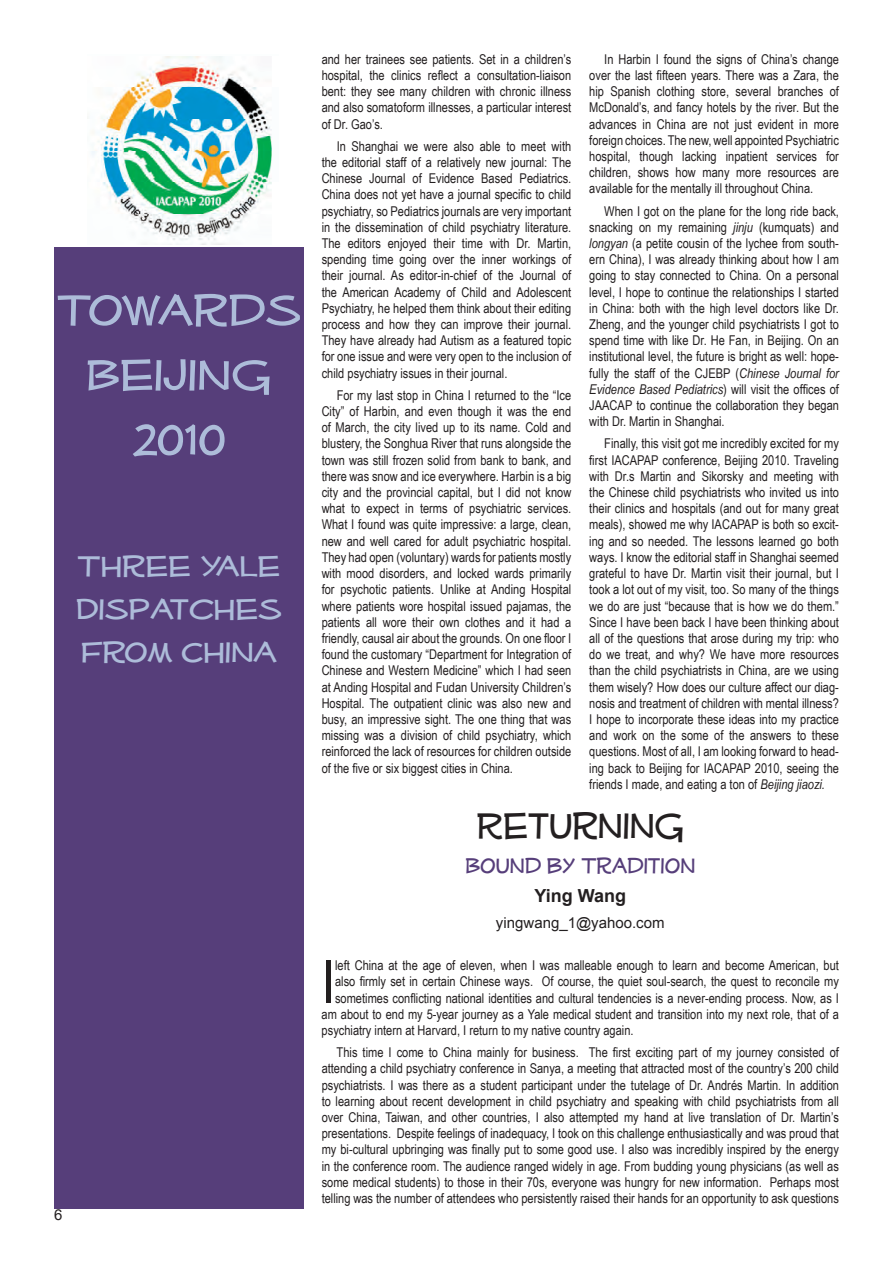
<style>
.page{position:relative;width:893px;height:1263px;background:#fff}
.page>*{position:absolute;margin:0;border:0;box-sizing:border-box;transform-origin:0 0}
.t1{font:58.8px "Arial Narrow";color:#231f20}
.t2{font:54px/64.8px "Mufferaw";color:#adbcd9;text-align:center;scale:1.14 1}
.t3{font:45px "Mufferaw";color:#231f20}
.t4{font:36px/43.2px "Mufferaw";color:#adbcd9;text-align:justify;scale:1.14 1}
.t5{font:27px "Mufferaw";color:#563e7a}
.t6{font:700 18px "Arial";color:#231f20}
.t7{font:15px "Arial";color:#231f20}
.t8{font:13.5px/16.2px "Arial Narrow";color:#231f20;text-align:justify}
.s1{font-style:italic}
</style>
<div class="page">
<img style="left:91px;top:56px;width:181px;height:188px">
<div style="left:54px;top:248px;width:250px;height:961px;background:#563e7a"></div>
<p class="t2" style="left:57px;top:277px;width:215px">Towards<br>Beijing<br>2010</p>
<p class="t4" style="left:76px;top:544px;width:182px">Three Yale Dispatches From China</p>
<p class="t7" style="left:54px;top:1205px;width:10px">6</p>
<p class="t8" style="left:322px;top:50px;width:251px">and her trainees see patients. Set in a children’s hospital, the clinics reflect a consultation-liaison bent: they see many children with chronic illness and also somatoform illnesses, a particular interest of Dr. Gao’s.</p>
<p class="t8" style="left:322px;top:137px;width:251px;text-indent:15px">In Shanghai we were also able to meet with the editorial staff of a relatively new journal: The Chinese Journal of Evidence Based Pediatrics.<br>China does not yet have a journal specific to child psychiatry, so Pediatrics journals are very important in the dissemination of child psychiatry literature.<br>The editors enjoyed their time with Dr. Martin, spending time going over the inner workings of their journal. As editor-in-chief of the Journal of the American Academy of Child and Adolescent Psychiatry, he helped them think about their editing process and how they can improve their journal.<br>They have already had Autism as a featured topic for one issue and were very open to the inclusion of child psychiatry issues in their journal.</p>
<p class="t8" style="left:322px;top:386px;width:251px;text-indent:15px">For my last stop in China I returned to the “Ice City” of Harbin, and even though it was the end of March, the city lived up to its name. Cold and blustery, the Songhua River that runs alongside the town was still frozen solid from bank to bank, and there was snow and ice everywhere. Harbin is a big city and the provincial capital, but I did not know what to expect in terms of psychiatric services.<br>What I found was quite impressive: a large, clean, new and well cared for adult psychiatric hospital.<br>They had open (voluntary) wards for patients mostly with mood disorders, and locked wards primarily for psychotic patients. Unlike at Anding Hospital where patients wore hospital issued pajamas, the patients all wore their own clothes and it had a friendly, causal air about the grounds. On one floor I found the customary “Department for Integration of Chinese and Western Medicine” which I had seen at Anding Hospital and Fudan University Children’s Hospital. The outpatient clinic was also new and busy, an impressive sight. The one thing that was missing was a division of child psychiatry, which reinforced the lack of resources for children outside of the five or six biggest cities in China.</p>
<p class="t8" style="left:589px;top:50px;width:251px;text-indent:15px">In Harbin I found the signs of China’s change over the last fifteen years. There was a Zara, the hip Spanish clothing store, several branches of McDonald’s, and fancy hotels by the river. But the advances in China are not just evident in more foreign choices. The new, well appointed Psychiatric hospital, though lacking inpatient services for children, shows how many more resources are available for the mentally ill throughout China.</p>
<p class="t8" style="left:589px;top:202px;width:251px;text-indent:15px">When I got on the plane for the long ride back, snacking on my remaining <span class="s1">jinju</span> (kumquats) and <span class="s1">longyan</span> (a petite cousin of the lychee from south&shy;ern China), I was already thinking about how I am going to stay connected to China. On a personal level, I hope to continue the relationships I started in China: both with the high level doctors like Dr.<br>Zheng, and the younger child psychiatrists I got to spend time with like Dr. He Fan, in Beijing. On an institutional level, the future is bright as well: hope&shy;fully the staff of the CJEBP (<span class="s1">Chinese Journal for Evidence Based Pediatrics</span>) will visit the offices of JAACAP to continue the collaboration they began with Dr. Martin in Shanghai.</p>
<p class="t8" style="left:589px;top:435px;width:251px;text-indent:15px">Finally, this visit got me incredibly excited for my first IACAPAP conference, Beijing 2010. Traveling with Dr.s Martin and Sikorsky and meeting with the Chinese child psychiatrists who invited us into their clinics and hospitals (and out for many great meals), showed me why IACAPAP is both so excit&shy;ing and so needed. The lessons learned go both ways. I know the editorial staff in Shanghai seemed grateful to have Dr. Martin visit their journal, but I took a lot out of my visit, too. So many of the things we do are just “because that is how we do them.” Since I have been back I have been thinking about all of the questions that arose during my trip: who do we treat, and why? We have more resources than the child psychiatrists in China, are we using them wisely? How does our culture affect our diag&shy;nosis and treatment of children with mental illness?<br>I hope to incorporate these ideas into my practice and work on the some of the answers to these questions. Most of all, I am looking forward to head&shy;ing back to Beijing for IACAPAP 2010, seeing the friends I made, and eating a ton of <span class="s1">Beijing jiaozi.</span></p>
<p class="t3" style="left:476px;top:803px;width:209px">Returning</p>
<p class="t5" style="left:465px;top:852px;width:231px">Bound by Tradition</p>
<p class="t6" style="left:534px;top:884px;width:93px">Ying Wang</p>
<p class="t7" style="left:496px;top:913px;width:170px">yingwang_1@yahoo.com</p>
<p class="t1" style="left:322px;top:939px;width:15px">I</p>
<p class="t8" style="left:335px;top:957px;width:505px">left China at the age of eleven, when I was malleable enough to learn and become American, but</p>
<p class="t8" style="left:335px;top:973px;width:505px">also firmly set in certain Chinese ways. Of course, the quiet soul-search, the quest to reconcile my</p>
<p class="t8" style="left:335px;top:989px;width:505px">sometimes conflicting national identities and cultural tendencies is a never-ending process. Now, as I</p>
<p class="t8" style="left:322px;top:1005px;width:519px">am about to end my 5-year journey as a Yale medical student and transition into my next role, that of a</p>
<p class="t8" style="left:322px;top:1022px;width:313px">psychiatry intern at Harvard, I return to my native country again.</p>
<p class="t8" style="left:322px;top:1044px;width:519px;text-indent:15px">This time I come to China mainly for business. The first exciting part of my journey consisted of attending a child psychiatry conference in Sanya, a meeting that attracted most of the country’s 200 child psychiatrists. I was there as a student participant under the tutelage of Dr. Andrés Martin. In addition to learning about recent development in child psychiatry and speaking with child psychiatrists from all over China, Taiwan, and other countries, I also attempted my hand at live translation of Dr. Martin’s presentations. Despite feelings of inadequacy, I took on this challenge enthusiastically and was proud that my bi-cultural upbringing was finally put to some good use. I also was incredibly inspired by the energy in the conference room. The audience ranged widely in age. From budding young physicians (as well as some medical students) to those in their 70s, everyone was hungry for new information. Perhaps most telling was the number of attendees who persistently raised their hands for an opportunity to ask questions</p>
</div>
